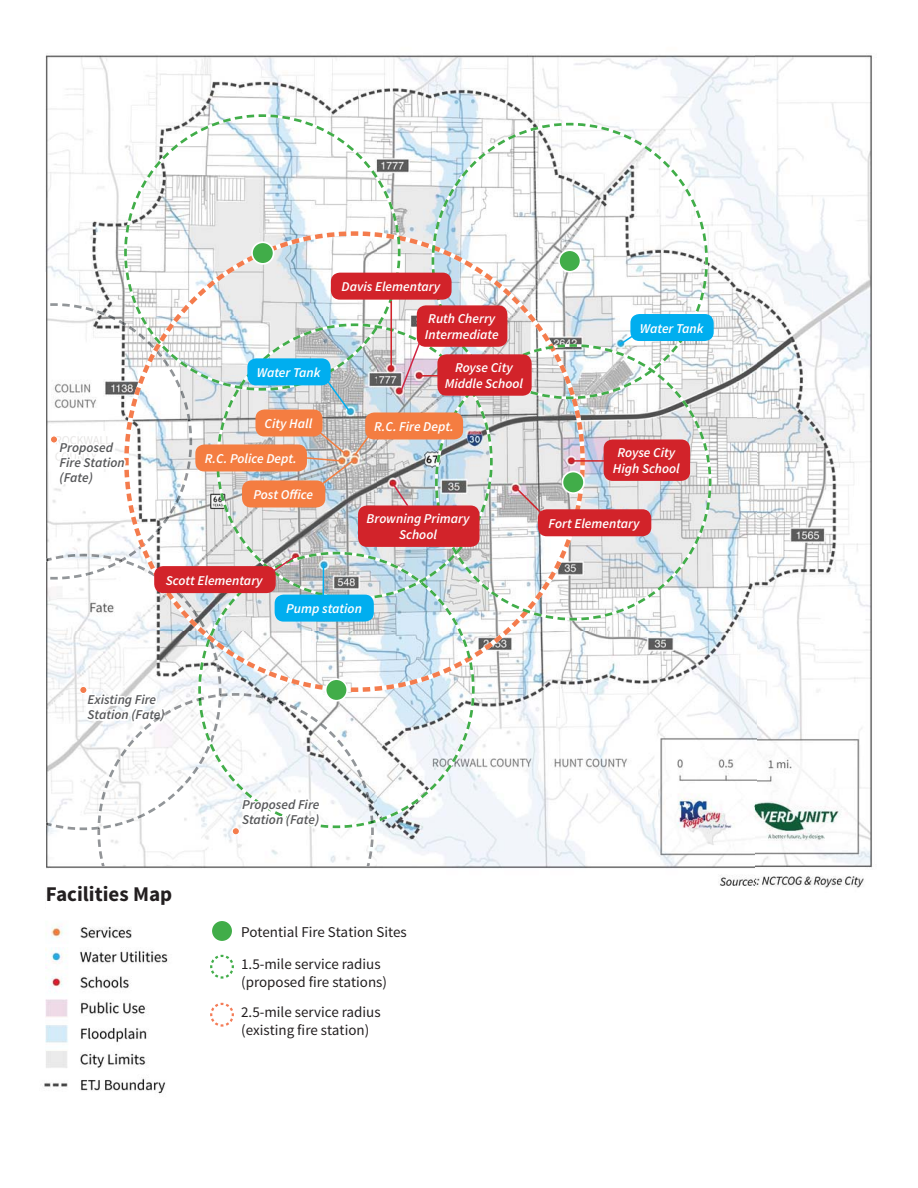
<style>
.page{position:relative;width:918px;height:1188px;background:#fff}
.page>*{position:absolute;margin:0;border:0;box-sizing:border-box;transform-origin:0 0}
.t1{font:700 21px "Source Sans Pro";color:#231f20}
.t2{font:15px/32.5px "Source Sans Pro";color:#231f20}
.t3{font:italic 600 13.5px/16.2px "Source Sans Pro";color:#fff;text-align:center}
.t4{font:italic 600 13.5px/15px "Source Sans Pro";color:#58595b}
.s1{color:#404041}
</style>
<div class="page">
<img style="left:44px;top:55px;width:829px;height:1040px">
<img style="left:50px;top:303px;width:7px;height:277px">
<img style="left:46px;top:554px;width:11px;height:17px">
<img style="left:46px;top:801px;width:11px;height:29px">
<div style="left:0;top:272px;width:46px;height:597px;background:#fff"></div>
<img style="left:366px;top:839px;width:8px;height:28px">
<img style="left:98px;top:839px;width:7px;height:28px">
<svg style="left:57px;top:113px;width:656px;height:722px"></svg>
<div style="left:211px;top:920px;width:22px;height:22px;background:#41ad49;border-radius:50%"></div>
<div style="left:210px;top:919px;width:24px;height:24px;border:2px solid #fff;border-radius:50%"></div>
<svg style="left:209px;top:954px;width:26px;height:26px"></svg>
<svg style="left:209px;top:1002px;width:26px;height:26px"></svg>
<img style="left:242px;top:926px;width:164px;height:11px">
<img style="left:242px;top:959px;width:138px;height:11px">
<img style="left:242px;top:976px;width:144px;height:15px">
<img style="left:242px;top:1007px;width:138px;height:11px">
<img style="left:242px;top:1024px;width:126px;height:15px">
<div style="left:46px;top:885px;width:219px;height:27px;background:#fff"></div>
<div style="left:559px;top:250px;width:22px;height:22px;background:#41ad49;border-radius:50%"></div>
<div style="left:558px;top:249px;width:23px;height:24px;border:2px solid #fff;border-radius:50%"></div>
<div style="left:562px;top:472px;width:22px;height:21px;background:#41ad49;border-radius:50%"></div>
<div style="left:562px;top:471px;width:23px;height:23px;border:2px solid #fff;border-radius:50%"></div>
<div style="left:326px;top:679px;width:21px;height:22px;background:#41ad49;border-radius:50%"></div>
<div style="left:325px;top:678px;width:23px;height:24px;border:2px solid #fff;border-radius:50%"></div>
<p class="t4" style="left:60px;top:441px;width:67px">Proposed<br>Fire Station (Fate)</p>
<p class="t3" style="left:257px;top:366px;width:65px">Water Tank</p>
<p class="t3" style="left:265px;top:417px;width:49px">City Hall</p>
<p class="t3" style="left:205px;top:452px;width:93px">R.C. Police Dept.</p>
<p class="t3" style="left:253px;top:488px;width:61px">Post Office</p>
<p class="t3" style="left:166px;top:573px;width:98px">Scott Elementary</p>
<p class="t3" style="left:342px;top:280px;width:100px">Davis Elementary</p>
<p class="t3" style="left:425px;top:312px;width:75px;text-align:left">Ruth Cherry<br>Intermediate</p>
<p class="t3" style="left:445px;top:361px;width:80px">Royse City<br>Middle School</p>
<p class="t3" style="left:374px;top:420px;width:81px">R.C. Fire Dept.</p>
<p class="t3" style="left:367px;top:512px;width:104px">Browning Primary<br>School</p>
<p class="t3" style="left:286px;top:602px;width:77px">Pump station</p>
<p class="t3" style="left:640px;top:321px;width:65px">Water Tank</p>
<p class="t3" style="left:613px;top:446px;width:68px">Royse City<br>High School</p>
<p class="t3" style="left:549px;top:516px;width:92px">Fort Elementary</p>
<p class="t4" style="left:88px;top:693px;width:79px">Existing Fire<br>Station (Fa<span class="s1">te)</span></p>
<h1 class="t1" style="left:46px;top:886px;width:128px">Facilities Map</h1>
<p class="t4" style="left:242px;top:799px;width:79px">Proposed Fire<br>Station (Fate)</p>
<p class="t2" style="left:241px;top:917px;width:167px">Potential Fire Station Sites<br>1.5-mile service radius</p>
<p class="t2" style="left:241px;top:969px;width:147px;line-height:30px">(proposed fire stations)<br>2.5-mile service radius</p>
<p class="t2" style="left:241px;top:1016px;width:130px">(existing fire station)</p>
</div>
